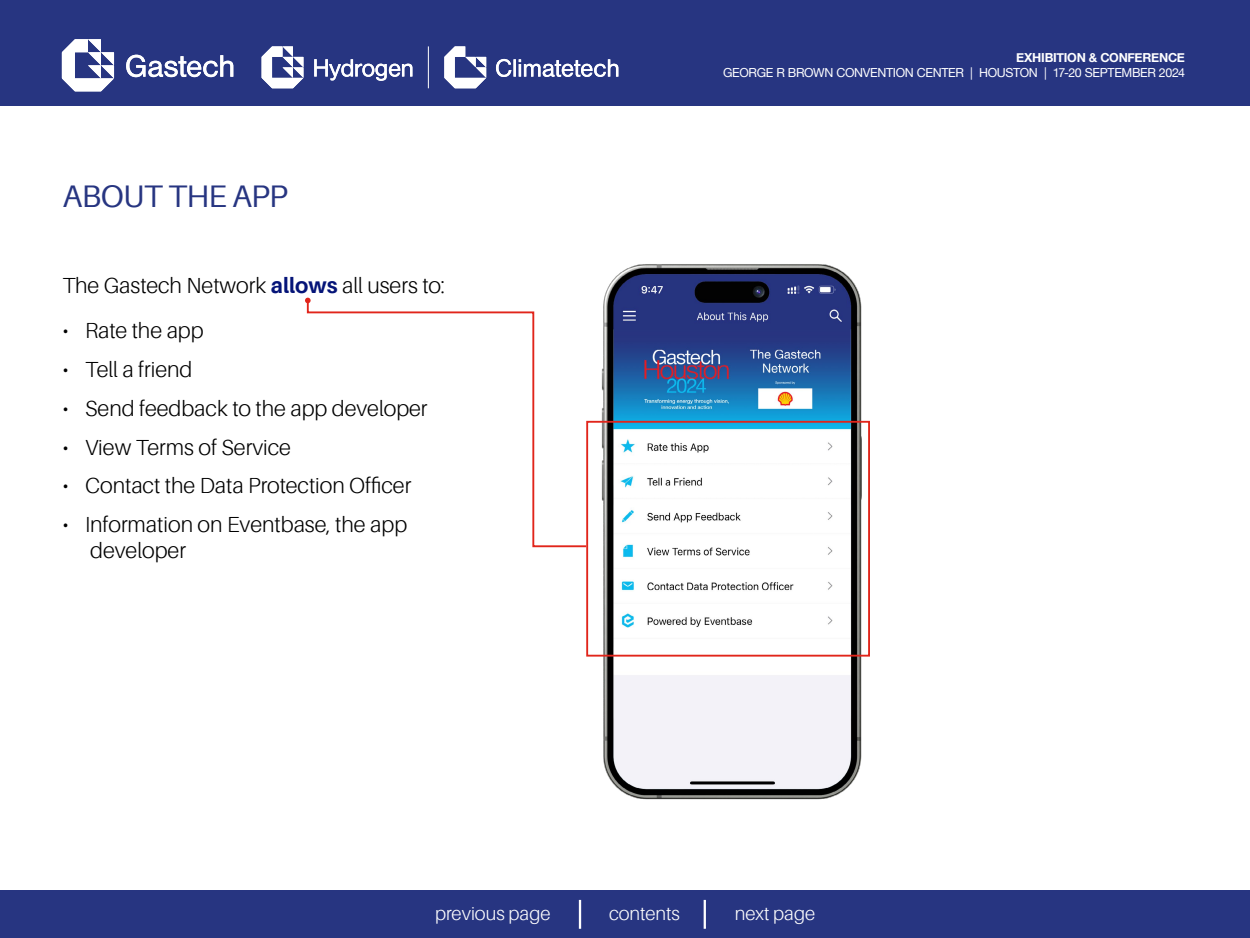
<style>
.page{position:relative;width:1250px;height:938px;background:#273581}
.page>*{position:absolute;margin:0;border:0;box-sizing:border-box;transform-origin:0 0}
.t1{font:31.25px "Aileron";letter-spacing:-.025em;color:#273581}
.t2{font:300 21.88px/26.2px "Aileron";color:#000}
.t3{font:300 18.75px "Aileron";color:#fff}
.t4{font:12.44px "Helvetica Neue";letter-spacing:-.025em;color:#fff}
.t5{font:700 12.44px "Helvetica Neue";letter-spacing:-.02em;color:#fff}
.s1{font-weight:700;color:#051478}
</style>
<div class="page">
<div style="left:704px;top:899px;width:2px;height:29px;background:#273581;border:1px solid #fff"></div>
<div style="left:579px;top:899px;width:2px;height:29px;background:#273581;border:1px solid #fff"></div>
<div style="left:0;top:106px;width:1250px;height:783px;background:#fff"></div>
<img style="left:586px;top:264px;width:284px;height:536px">
<div style="left:586px;top:421px;width:284px;height:235px;border:2px solid #e1251b"></div>
<svg style="left:306px;top:297px;width:282px;height:251px"></svg>
<svg style="left:62px;top:39px;width:52px;height:52px"></svg>
<svg style="left:126px;top:55px;width:107px;height:22px"></svg>
<svg style="left:262px;top:46px;width:41px;height:42px"></svg>
<svg style="left:314px;top:59px;width:98px;height:22px"></svg>
<svg style="left:496px;top:59px;width:122px;height:18px"></svg>
<svg style="left:444px;top:46px;width:42px;height:42px"></svg>
<hr style="left:428px;top:46px;width:1px;height:42px;background:#fff">
<h1 class="t1" style="left:63px;top:179px;width:227px">ABOUT THE APP</h1>
<p class="t2" style="left:62px;top:273px;width:384px">The Gastech Network <span class="s1">allows</span> all users to:</p>
<p class="t2" style="left:62px;top:318px;width:143px">• Rate the app</p>
<p class="t2" style="left:62px;top:356px;width:131px">• Tell a friend</p>
<p class="t2" style="left:62px;top:395px;width:367px">• Send feedback to the app developer</p>
<p class="t2" style="left:62px;top:434px;width:230px">• View Terms of Service</p>
<p class="t2" style="left:62px;top:473px;width:350px">• Contact the Data Protection Officer</p>
<p class="t2" style="left:90px;top:511px;width:319px;text-indent:-28px">• Information on Eventbase, the app developer</p>
<p class="t5" style="left:1016px;top:48px;width:170px">EXHIBITION &amp; CONFERENCE</p>
<p class="t4" style="left:723px;top:64px;width:463px">GEORGE R BROWN CONVENTION CENTER | HOUSTON | 17-20 SEPTEMBER 2024</p>
<p class="t3" style="left:435px;top:903px;width:117px">previous page</p>
<p class="t3" style="left:609px;top:903px;width:72px">contents</p>
<p class="t3" style="left:735px;top:903px;width:82px">next page</p>
</div>
